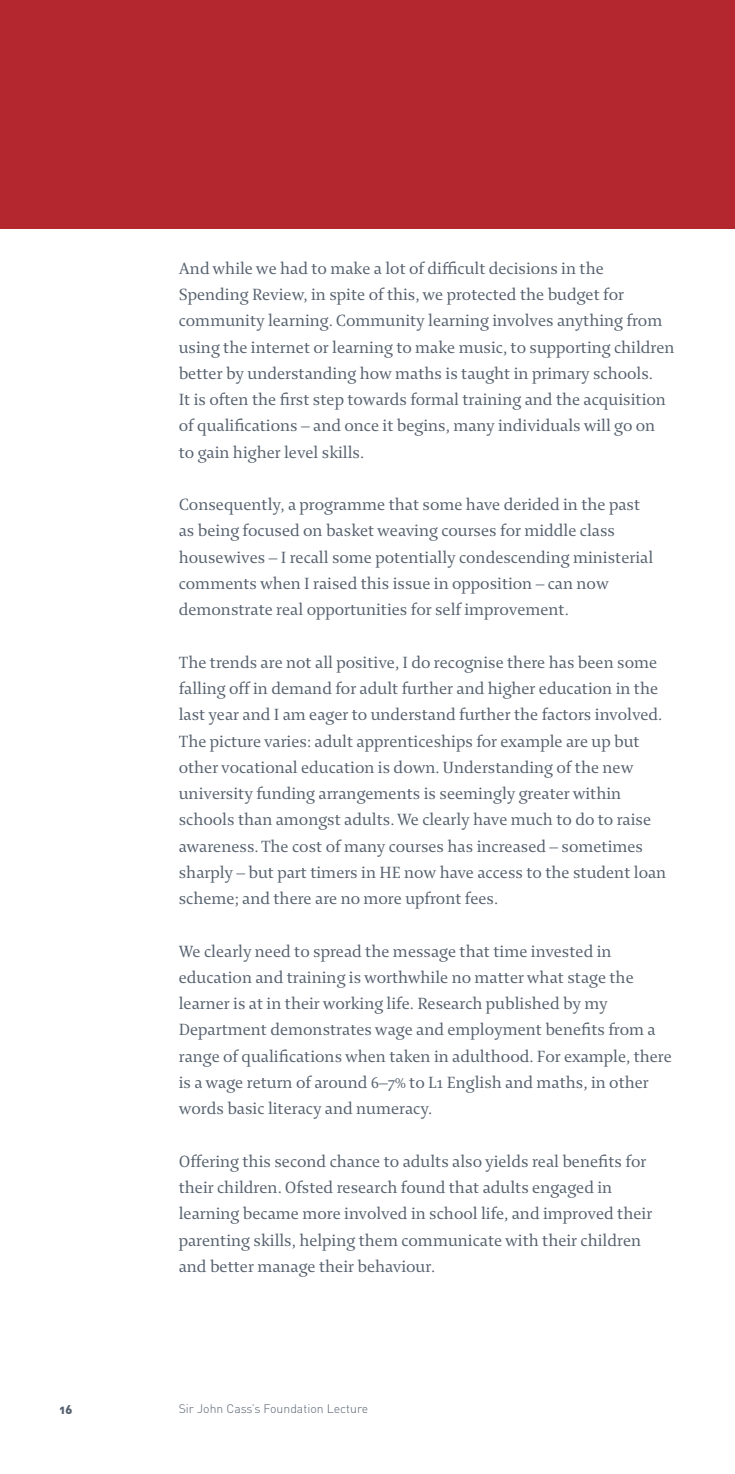
<style>
.page{position:relative;width:735px;height:1474px;background:#fff}
.page>*{position:absolute;margin:0;border:0;box-sizing:border-box;transform-origin:0 0}
.t1{font:17.5px/26.2px "Enigma 2";letter-spacing:-.005em;color:#57626f}
.t2{font:300 12.25px "DIN";color:#57626f}
.t3{font:12.25px "DIN Black Alternate";color:#57626f}
</style>
<div class="page">
<div style="left:0;top:0;width:734px;height:228px;background:#b4272e"></div>
<p class="t1" style="left:179px;top:257px;width:497px">And while we had to make a lot of difficult decisions in the Spending Review, in spite of this, we protected the budget for community learning. Community learning involves anything from using the internet or learning to make music, to supporting children better by understanding how maths is taught in primary schools.<br>It is often the first step towards formal training and the acquisition of qualifications – and once it begins, many individuals will go on to gain higher level skills.</p>
<p class="t1" style="left:179px;top:494px;width:475px">Consequently, a programme that some have derided in the past as being focused on basket weaving courses for middle class housewives – I recall some potentially condescending ministerial comments when I raised this issue in opposition – can now demonstrate real opportunities for self improvement.</p>
<p class="t1" style="left:179px;top:651px;width:489px">The trends are not all positive, I do recognise there has been some falling off in demand for adult further and higher education in the last year and I am eager to understand further the factors involved.<br>The picture varies: adult apprenticeships for example are up but other vocational education is down. Understanding of the new university funding arrangements is seemingly greater within schools than amongst adults.We clearly have much to do to raise awareness.The cost of many courses has increased – sometimes sharply – but part timers in HE now have access to the student loan scheme; and there are no more upfront fees.</p>
<p class="t1" style="left:179px;top:940px;width:494px">We clearly need to spread the message that time invested in education and training is worthwhile no matter what stage the learner is at in their working life. Research published by my Department demonstrates wage and employment benefits from a range of qualifications when taken in adulthood. For example, there is a wage return of around 6–7% to L1 English and maths, in other words basic literacy and numeracy.</p>
<p class="t1" style="left:179px;top:1150px;width:475px">Offering this second chance to adults also yields real benefits for their children. Ofsted research found that adults engaged in learning became more involved in school life, and improved their parenting skills, helping them communicate with their children and better manage their behaviour.</p>
<p class="t3" style="left:60px;top:1402px;width:14px">16</p>
<p class="t2" style="left:179px;top:1401px;width:191px">Sir John Cass’s Foundation Lecture</p>
</div>
